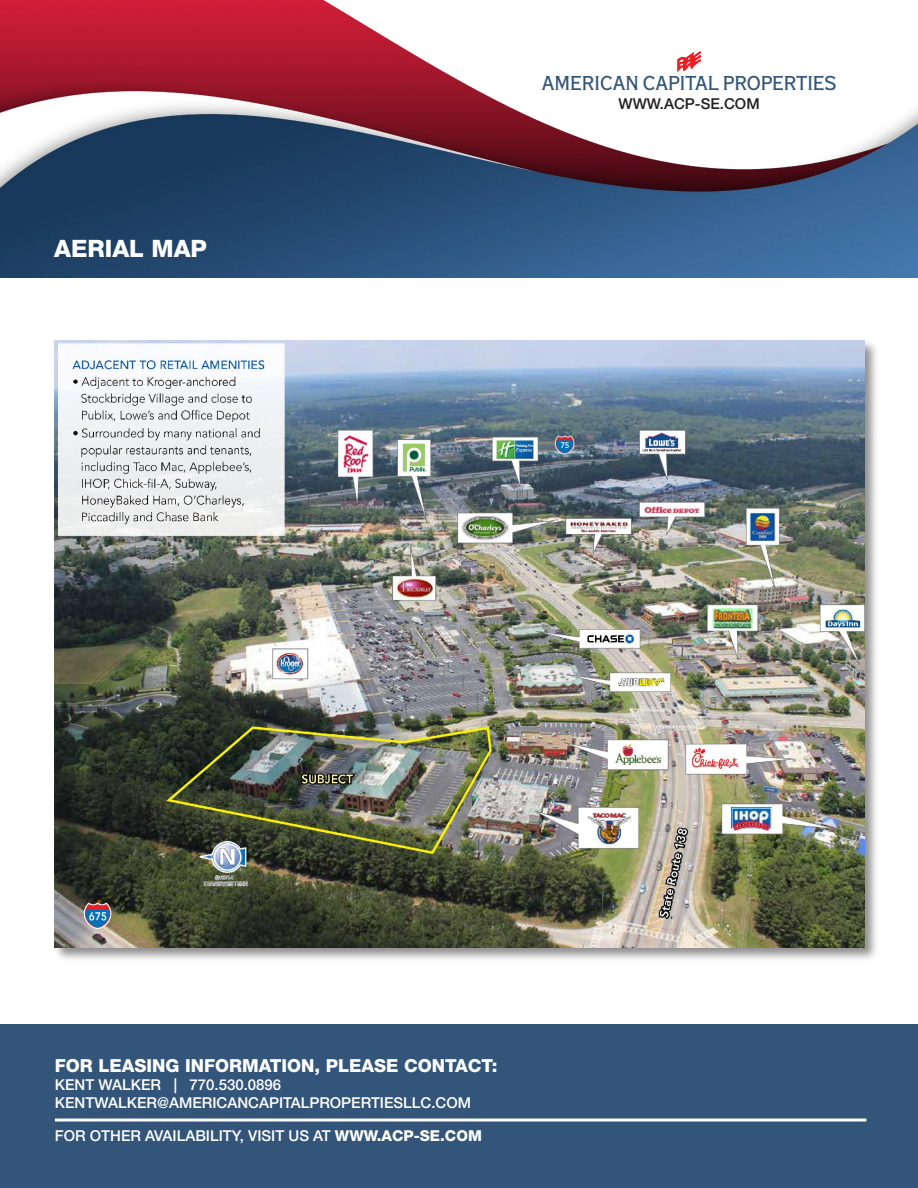
<style>
.page{position:relative;width:918px;height:1188px;background:#fff}
.page>*{position:absolute;margin:0;border:0;box-sizing:border-box;transform-origin:0 0}
.t1{font:800 24px "Helvetica Neue LT Pro";color:#fff}
.t2{font:500 21px "Copperplate Con";color:#325579}
.t3{font:800 18px "Helvetica Neue LT Pro";color:#fff}
.t4{font:500 15px/18px "Helvetica Neue LT Pro";color:#fff}
.t5{font:500 15px "Helvetica Neue LT Pro";color:#231f20}
.s1{font-weight:800}
</style>
<div class="page">
<img style="left:0;top:0;width:918px;height:277px">
<svg style="left:677px;top:51px;width:24px;height:21px"></svg>
<div style="left:53px;top:339px;width:827px;height:624px;background:#231f20;opacity:.5"></div>
<img style="left:55px;top:341px;width:810px;height:607px">
<div style="left:0;top:1024px;width:918px;height:164px;background:#325579"></div>
<hr style="left:55px;top:1119px;width:811px;height:3px;background:#fff">
<h1 class="t1" style="left:54px;top:234px;width:154px">AERIAL MAP</h1>
<h2 class="t2" style="left:542px;top:72px;width:296px">AMERICAN CAPITAL PROPERTIES</h2>
<p class="t5" style="left:619px;top:94px;width:143px">WWW.ACP-SE.COM</p>
<p class="t3" style="left:55px;top:1055px;width:444px">FOR LEASING INFORMATION, PLEASE CONTACT:</p>
<p class="t4" style="left:55px;top:1076px;width:418px">KENT WALKER | 770.530.0896<br>KENTWALKER@AMERICANCAPITALPROPERTIESLLC.COM</p>
<p class="t4" style="left:55px;top:1127px;width:429px">FOR OTHER AVAILABILITY, VISIT US AT <span class="s1">WWW.ACP-SE.COM</span></p>
</div>
